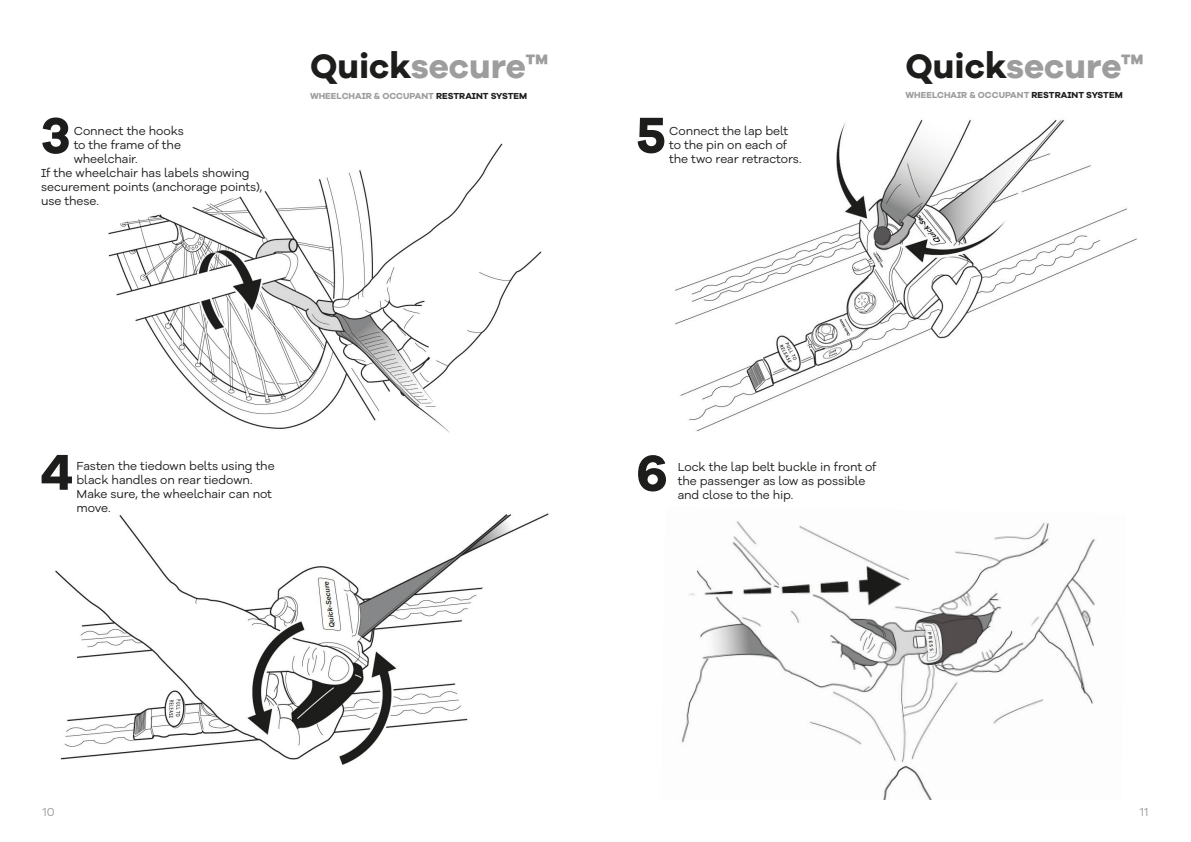
<style>
.page{position:relative;width:1191px;height:842px;background:#fff}
.page>*{position:absolute;margin:0;border:0;box-sizing:border-box;transform-origin:0 0}
.t1{font:700 52px "Galano Grotesque Alt";color:#1d1d1b}
.t2{font:700 35px "Galano Grotesque Alt";color:#9d9d9d}
.t3{font:12px/14px "Galano Grotesque Alt";letter-spacing:-.005em;color:#1d1d1b}
.t4{font:12px "Galano Grotesque Alt";color:#9d9d9d}
.t5{font:700 9px "Galano Grotesque Alt";color:#9d9d9d}
.s1{color:#1d1d1b}
</style>
<div class="page">
<img style="left:108px;top:143px;width:434px;height:290px">
<img style="left:55px;top:513px;width:494px;height:252px">
<img style="left:675px;top:119px;width:462px;height:313px">
<img style="left:681px;top:521px;width:414px;height:279px">
<h1 class="t1" style="left:41px;top:102px;width:32px">3</h1>
<p class="t3" style="left:74px;top:124px;width:111px">Connect the hooks</p>
<p class="t3" style="left:74px;top:138px;width:109px">to the frame of the</p>
<p class="t3" style="left:74px;top:152px;width:65px">wheelchair.</p>
<p class="t3" style="left:41px;top:166px;width:210px">If the wheelchair has labels showing</p>
<p class="t3" style="left:41px;top:180px;width:223px">securement points (anchorage points),</p>
<p class="t3" style="left:41px;top:194px;width:59px">use these.</p>
<h2 class="t2" style="left:310px;top:44px;width:240px"><span class="s1">Quick</span>secure™</h2>
<p class="t5" style="left:310px;top:90px;width:219px">WHEELCHAIR &amp; OCCUPANT <span class="s1">RESTRAINT SYSTEM</span></p>
<h1 class="t1" style="left:636px;top:101px;width:31px">5</h1>
<p class="t3" style="left:669px;top:123px;width:120px">Connect the lap belt to the pin on each of</p>
<p class="t3" style="left:669px;top:151px;width:134px">the two rear retractors.</p>
<h2 class="t2" style="left:905px;top:43px;width:240px"><span class="s1">Quick</span>secure™</h2>
<p class="t5" style="left:905px;top:90px;width:219px">WHEELCHAIR &amp; OCCUPANT <span class="s1">RESTRAINT SYSTEM</span></p>
<h1 class="t1" style="left:41px;top:438px;width:34px">4</h1>
<p class="t3" style="left:77px;top:458px;width:200px">Fasten the tiedown belts using the black handles on rear tiedown.<br>Make sure, the wheelchair can not move.</p>
<h1 class="t1" style="left:636px;top:439px;width:33px">6</h1>
<p class="t3" style="left:677px;top:459px;width:200px">Lock the lap belt buckle in front of the passenger as low as possible</p>
<p class="t3" style="left:677px;top:487px;width:117px">and close to the hip.</p>
<p class="t4" style="left:43px;top:805px;width:14px">10</p>
<p class="t4" style="left:1139px;top:805px;width:10px">11</p>
</div>
